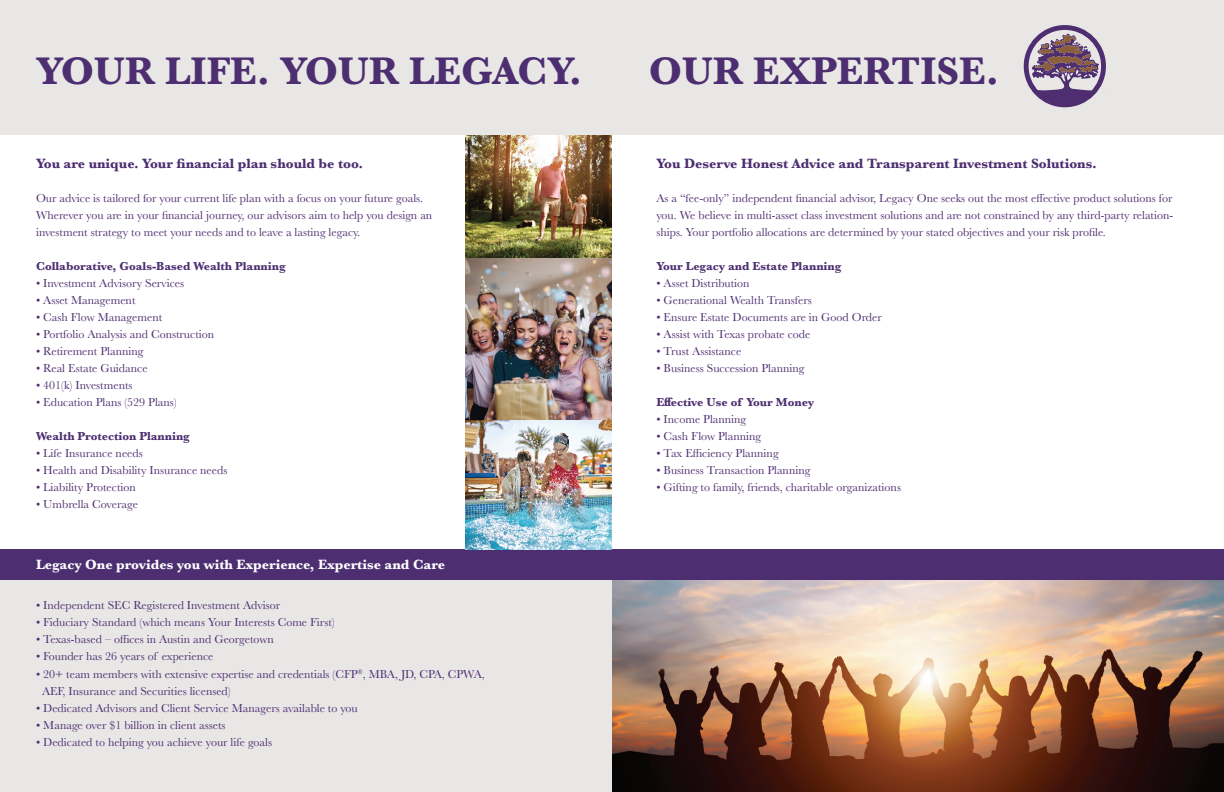
<style>
.page{position:relative;width:1224px;height:792px;background:#fff}
.page>*{position:absolute;margin:0;border:0;box-sizing:border-box;transform-origin:0 0}
.t1{font:700 40px "Baskerville";color:#4d2e71}
.t2{font:700 14px "Baskerville";color:#4d2e71}
.t3{font:700 14px "Baskerville";color:#fff}
.t4{font:12px/17px "Baskerville";color:#4d2e71}
.t5{font:700 12px "Baskerville";color:#4d2e71}
</style>
<div class="page">
<img style="left:612px;top:579px;width:612px;height:213px">
<div style="left:0;top:573px;width:612px;height:219px;background:#e8e7e6"></div>
<div style="left:0;top:549px;width:1224px;height:30px;background:#4d2e71"></div>
<img style="left:465px;top:419px;width:147px;height:130px">
<img style="left:465px;top:257px;width:147px;height:162px">
<img style="left:465px;top:134px;width:147px;height:123px">
<div style="left:0;top:0;width:1224px;height:134px;background:#e8e7e6"></div>
<svg style="left:1032px;top:34px;width:67px;height:71px"></svg>
<div style="left:1024px;top:25px;width:82px;height:82px;border:5px solid #4e2d70;border-radius:50%"></div>
<h1 class="t1" style="left:36px;top:43px;width:548px">YOUR LIFE. YOUR LEGACY.</h1>
<h1 class="t1" style="left:649px;top:43px;width:352px">OUR EXPERTISE.</h1>
<p class="t2" style="left:36px;top:154px;width:329px">You are unique. Your financial plan should be too.</p>
<p class="t4" style="left:36px;top:190px;width:398px">Our advice is tailored for your current life plan with a focus on your future goals.<br>Wherever you are in your financial journey, our advisors aim to help you design an investment strategy to meet your needs and to leave a lasting legacy.</p>
<p class="t5" style="left:36px;top:258px;width:251px">Collaborative, Goals-Based Wealth Planning</p>
<p class="t4" style="left:36px;top:275px;width:150px">• Investment Advisory Services</p>
<p class="t4" style="left:36px;top:292px;width:101px">• Asset Management</p>
<p class="t4" style="left:36px;top:309px;width:128px">• Cash Flow Management</p>
<p class="t4" style="left:36px;top:326px;width:180px">• Portfolio Analysis and Construction</p>
<p class="t4" style="left:36px;top:343px;width:109px">• Retirement Planning</p>
<p class="t4" style="left:36px;top:360px;width:113px">• Real Estate Guidance</p>
<p class="t4" style="left:36px;top:377px;width:98px">• 401(k) Investments</p>
<p class="t4" style="left:36px;top:394px;width:142px">• Education Plans (529 Plans)</p>
<p class="t5" style="left:36px;top:428px;width:155px">Wealth Protection Planning</p>
<p class="t4" style="left:36px;top:445px;width:108px">• Life Insurance needs</p>
<p class="t4" style="left:36px;top:462px;width:193px">• Health and Disability Insurance needs</p>
<p class="t4" style="left:36px;top:479px;width:101px">• Liability Protection</p>
<p class="t4" style="left:36px;top:496px;width:103px">• Umbrella Coverage</p>
<p class="t3" style="left:36px;top:555px;width:411px">Legacy One provides you with Experience, Expertise and Care</p>
<p class="t4" style="left:36px;top:597px;width:246px">• Independent SEC Registered Investment Advisor</p>
<p class="t4" style="left:36px;top:614px;width:300px">• Fiduciary Standard (which means Your Interests Come First)</p>
<p class="t4" style="left:36px;top:631px;width:239px">• Texas-based – offices in Austin and Georgetown</p>
<p class="t4" style="left:36px;top:648px;width:179px">• Founder has 26 years of experience</p>
<p class="t4" style="left:42px;top:666px;width:444px;text-indent:-6px">• 20+ team members with extensive expertise and credentials (CFP<sup>®</sup>, MBA, JD, CPA, CPWA,<br>AEF, Insurance and Securities licensed)</p>
<p class="t4" style="left:36px;top:700px;width:323px">• Dedicated Advisors and Client Service Managers available to you</p>
<p class="t4" style="left:36px;top:717px;width:191px">• Manage over $1 billion in client assets</p>
<p class="t4" style="left:36px;top:734px;width:238px">• Dedicated to helping you achieve your life goals</p>
<p class="t2" style="left:656px;top:154px;width:442px">You Deserve Honest Advice and Transparent Investment Solutions.</p>
<p class="t4" style="left:656px;top:190px;width:518px;text-align:justify">As a “fee-only” independent financial advisor, Legacy One seeks out the most effective product solutions for you. We believe in multi-asset class investment solutions and are not constrained by any third-party relation&shy;ships. Your portfolio allocations are determined by your stated objectives and your risk profile.</p>
<p class="t5" style="left:656px;top:258px;width:186px">Your Legacy and Estate Planning</p>
<p class="t4" style="left:656px;top:275px;width:95px">• Asset Distribution</p>
<p class="t4" style="left:656px;top:292px;width:157px">• Generational Wealth Transfers</p>
<p class="t4" style="left:656px;top:309px;width:227px">• Ensure Estate Documents are in Good Order</p>
<p class="t4" style="left:656px;top:326px;width:156px">• Assist with Texas probate code</p>
<p class="t4" style="left:656px;top:343px;width:86px">• Trust Assistance</p>
<p class="t4" style="left:656px;top:360px;width:150px">• Business Succession Planning</p>
<p class="t5" style="left:656px;top:394px;width:159px">Effective Use of Your Money</p>
<p class="t4" style="left:656px;top:411px;width:91px">• Income Planning</p>
<p class="t4" style="left:656px;top:428px;width:106px">• Cash Flow Planning</p>
<p class="t4" style="left:656px;top:445px;width:124px">• Tax Efficiency Planning</p>
<p class="t4" style="left:656px;top:462px;width:156px">• Business Transaction Planning</p>
<p class="t4" style="left:656px;top:479px;width:246px">• Gifting to family, friends, charitable organizations</p>
</div>
